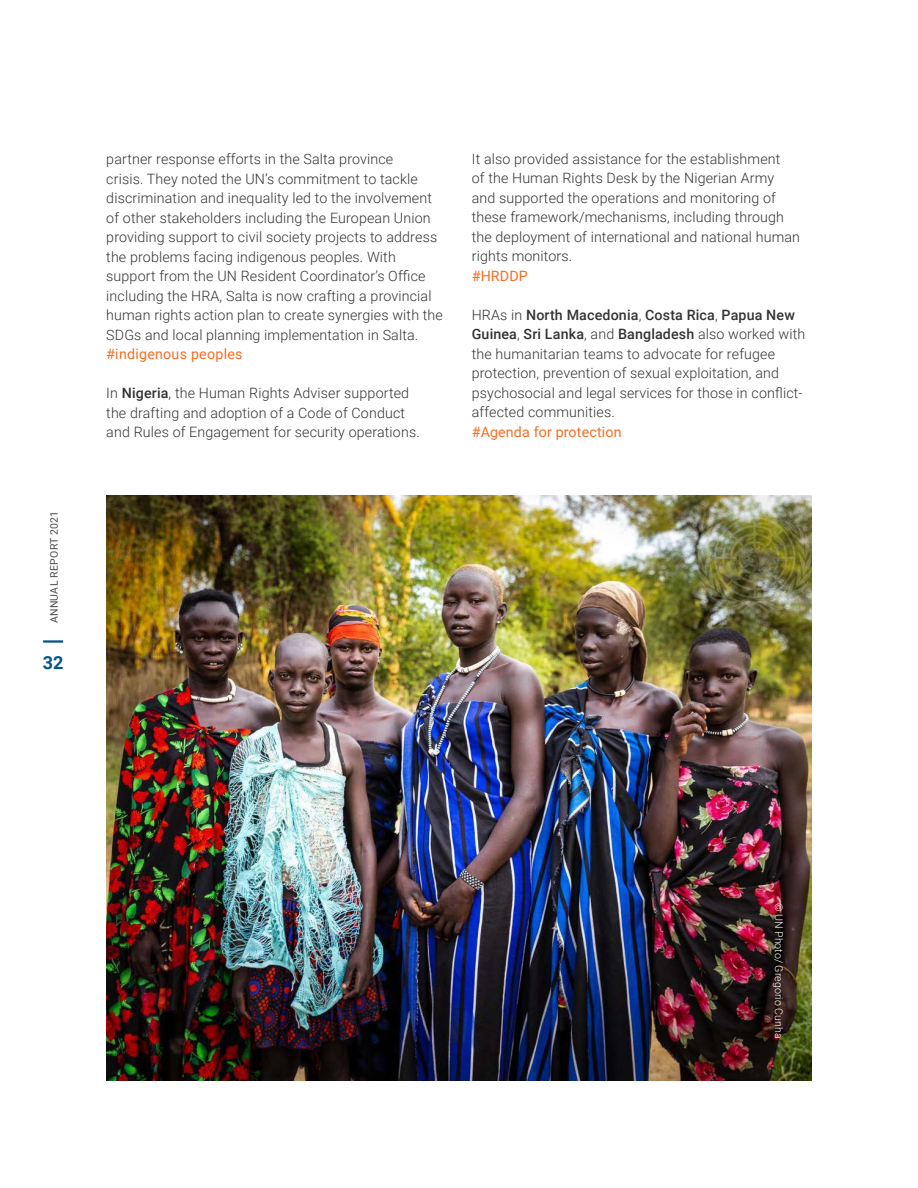
<style>
.page{position:relative;width:918px;height:1188px;background:#fff}
.page>*{position:absolute;margin:0;border:0;box-sizing:border-box;transform-origin:0 0}
.t1{font:700 18px "Roboto";color:#00558a}
.t2{font:300 14.25px/19.5px "Roboto";letter-spacing:.01em;color:#343433}
.t3{font:14.25px "Roboto";letter-spacing:.01em;color:#f36e24}
.t4{font:300 10.65px "Roboto";color:#fff}
.t5{font:10.5px "Roboto";letter-spacing:.035em;color:#4e4d4d}
.s1{font-weight:500}
</style>
<div class="page">
<hr style="left:43px;top:640px;width:20px;height:3px;background:#00558a">
<img style="left:106px;top:496px;width:706px;height:585px">
<p class="t5" style="left:47px;top:623px;width:114px;rotate:-90deg">ANNUAL REPORT 2021</p>
<p class="t1" style="left:43px;top:650px;width:22px">32</p>
<p class="t2" style="left:106px;top:149px;width:338px">partner response efforts in the Salta province<br>crisis. They noted the UN’s commitment to tackle discrimination and inequality led to the involvement of other stakeholders including the European Union providing support to civil society projects to address the problems facing indigenous peoples. With support from the UN Resident Coordinator’s Office including the HRA, Salta is now crafting a provincial human rights action plan to create synergies with the SDGs and local planning implementation in Salta.</p>
<p class="t3" style="left:106px;top:344px;width:138px">#indigenous peoples</p>
<p class="t2" style="left:106px;top:383px;width:315px">In <span class="s1">Nigeria</span>, the Human Rights Adviser supported the drafting and adoption of a Code of Conduct and Rules of Engagement for security operations.</p>
<p class="t2" style="left:472px;top:149px;width:330px">It also provided assistance for the establishment<br>of the Human Rights Desk by the Nigerian Army and supported the operations and monitoring of these framework/mechanisms, including through the deployment of international and national human rights monitors.</p>
<p class="t3" style="left:472px;top:266px;width:58px">#HRDDP</p>
<p class="t2" style="left:472px;top:305px;width:335px">HRAs in <span class="s1">North Macedonia</span>, <span class="s1">Costa Rica</span>, <span class="s1">Papua New Guinea</span>, <span class="s1">Sri Lanka</span>, and <span class="s1">Bangladesh</span> also worked with the humanitarian teams to advocate for refugee protection, prevention of sexual exploitation, and psychosocial and legal services for those in conflict&shy;affected communities.</p>
<p class="t3" style="left:472px;top:422px;width:151px">#Agenda for protection</p>
<p class="t4" style="left:786px;top:903px;width:137px;rotate:90deg">© UN Photo/ Gregorio Cunha</p>
</div>
